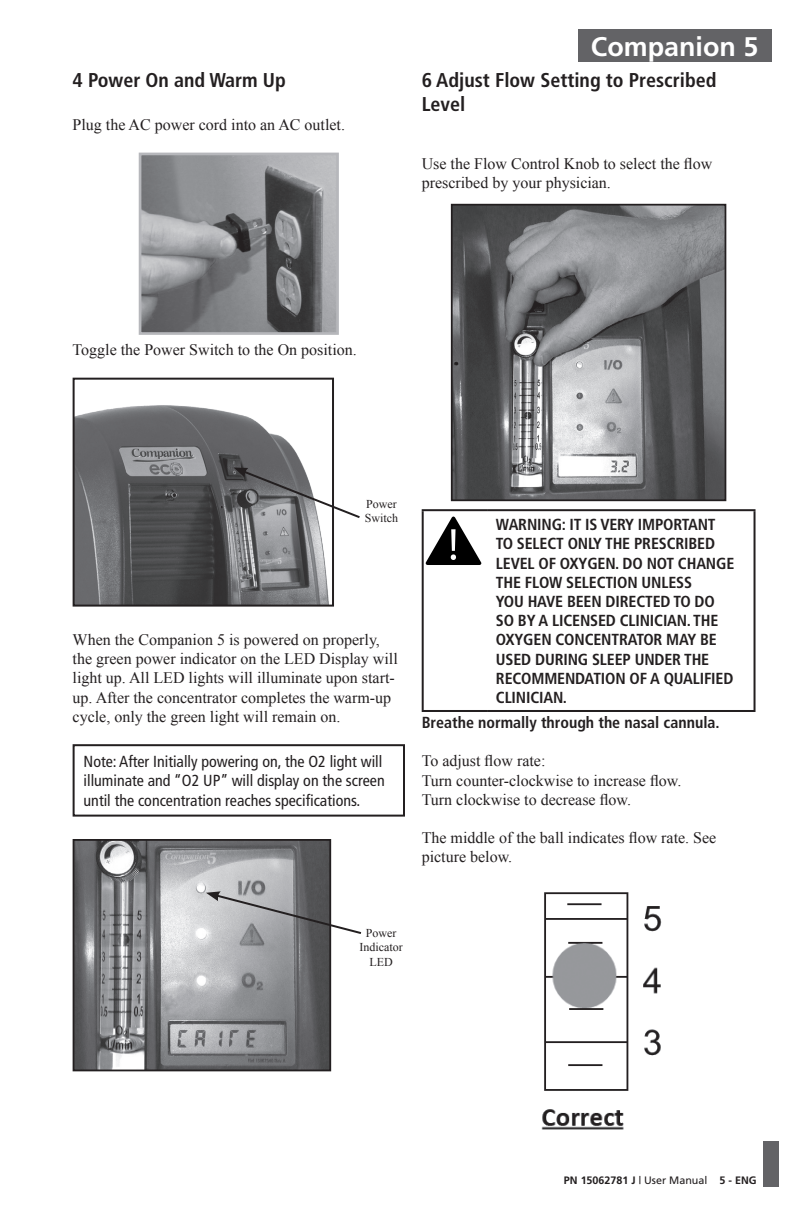
<style>
.page{position:relative;width:792px;height:1224px;background:#fff}
.page>*{position:absolute;margin:0;border:0;box-sizing:border-box;transform-origin:0 0}
.t1{font:700 27px "Frutiger";color:#fff}
.t2{font:700 condensed 20px/24px "Frutiger";color:#231f20}
.t3{font:16px/19.2px "Times New Roman";color:#231f20}
.t4{font:700 condensed 16px/19.2px "Frutiger";letter-spacing:-.01em;color:#231f20}
.t5{font:condensed 16px/19.2px "Frutiger";color:#231f20}
.t6{font:12px/14.4px "Times New Roman";color:#231f20;text-align:center}
.t7{font:700 10.8px "Frutiger";color:#231f20}
.s1{font-weight:400}
</style>
<div class="page">
<div style="left:578px;top:29px;width:194px;height:33px;background:#636366"></div>
<div style="left:763px;top:1141px;width:15px;height:45px;background:#636366"></div>
<img style="left:454px;top:207px;width:269px;height:291px">
<div style="left:451px;top:204px;width:275px;height:297px;border:2px solid #231f20"></div>
<hr style="left:422px;top:509px;width:66px;height:2px;background:#231f20">
<hr style="left:422px;top:511px;width:2px;height:199px;background:#231f20">
<hr style="left:488px;top:509px;width:268px;height:2px;background:#231f20">
<hr style="left:754px;top:511px;width:2px;height:199px;background:#231f20">
<hr style="left:422px;top:710px;width:66px;height:2px;background:#231f20">
<hr style="left:488px;top:710px;width:268px;height:2px;background:#231f20">
<svg style="left:426px;top:517px;width:55px;height:48px"></svg>
<img style="left:541px;top:892px;width:121px;height:238px">
<img style="left:143px;top:157px;width:192px;height:174px">
<div style="left:139px;top:153px;width:200px;height:182px;border:3px solid #b6b7bb"></div>
<img style="left:76px;top:405px;width:253px;height:199px">
<div style="left:73px;top:378px;width:261px;height:229px;border:2px solid #231f20"></div>
<div style="left:73px;top:744px;width:332px;height:73px;border:2px solid #231f20"></div>
<img style="left:76px;top:842px;width:252px;height:226px">
<div style="left:73px;top:839px;width:258px;height:232px;border:2px solid #231f20"></div>
<svg style="left:206px;top:891px;width:156px;height:45px"></svg>
<svg style="left:234px;top:468px;width:126px;height:52px"></svg>
<p class="t2" style="left:73px;top:68px;width:215px">4 Power On and Warm Up</p>
<p class="t3" style="left:73px;top:115px;width:274px">Plug the AC power cord into an AC outlet.</p>
<h1 class="t1" style="left:591px;top:31px;width:169px">Companion 5</h1>
<p class="t2" style="left:422px;top:68px;width:296px">6 Adjust Flow Setting to Prescribed<br>Level</p>
<p class="t3" style="left:422px;top:153px;width:292px">Use the Flow Control Knob to select the flow prescribed by your physician.</p>
<p class="t3" style="left:73px;top:340px;width:286px">Toggle the Power Switch to the On position.</p>
<p class="t6" style="left:365px;top:497px;width:35px;text-align:left">Power<br>Switch</p>
<p class="t3" style="left:73px;top:630px;width:327px">When the Companion 5 is powered on properly, the green power indicator on the LED Display will light up. All LED lights will illuminate upon start&shy;up. After the concentrator completes the warm-up cycle, only the green light will remain on.</p>
<p class="t5" style="left:84px;top:752px;width:303px">Note: After Initially powering on, the O2 light will illuminate and “O2 UP” will display on the screen until the concentration reaches specifications.</p>
<p class="t4" style="left:496px;top:515px;width:240px">WARNING: IT IS VERY IMPORTANT<br>TO SELECT ONLY THE PRESCRIBED<br>LEVEL OF OXYGEN. DO NOT CHANGE<br>THE FLOW SELECTION UNLESS<br>YOU HAVE BEEN DIRECTED TO DO<br>SO BY A LICENSED CLINICIAN. THE<br>OXYGEN CONCENTRATOR MAY BE<br>USED DURING SLEEP UNDER THE<br>RECOMMENDATION OF A QUALIFIED<br>CLINICIAN.</p>
<p class="t4" style="left:422px;top:713px;width:299px">Breathe normally through the nasal cannula.</p>
<p class="t3" style="left:422px;top:751px;width:261px">To adjust flow rate:<br>Turn counter-clockwise to increase flow.<br>Turn clockwise to decrease flow.</p>
<p class="t3" style="left:422px;top:828px;width:296px">The middle of the ball indicates flow rate. See picture below.</p>
<p class="t6" style="left:359px;top:925px;width:45px">Power<br>Indicator<br>LED</p>
<p class="t7" style="left:564px;top:1174px;width:194px">PN 15062781 J <span class="s1">| User Manual</span> 5 - ENG</p>
</div>
